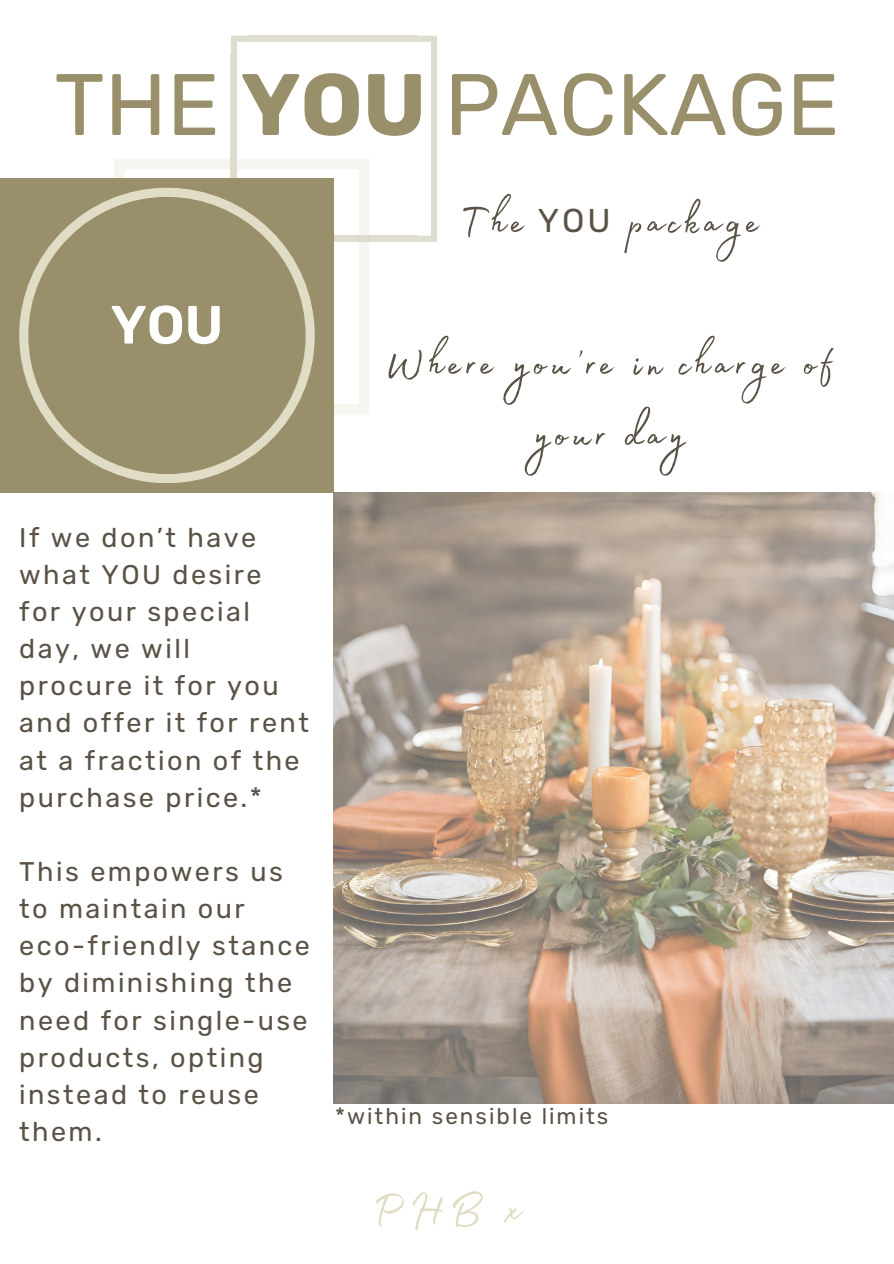
<style>
.page{position:relative;width:894px;height:1264px;background:#fff}
.page>*{position:absolute;margin:0;border:0;box-sizing:border-box;transform-origin:0 0}
.t1{font:87px "Rubik";color:#998f6a}
.t2{font:54.75px "Madelyn Fill";color:#e1dcc6}
.t3{font:600 53.85px "Rubik";color:#fff}
.t4{font:51px/70.8px "Madelyn Fill";letter-spacing:.09em;color:#5b5246;text-align:center}
.t5{font:33px "Rubik";color:#5b5246}
.t6{font:27px/37.2px "Rubik";letter-spacing:.09em;color:#5b5246}
.t7{font:22.5px "Rubik";letter-spacing:.09em;color:#5b5246}
.s1{font-weight:700}
</style>
<div class="page">
<img style="left:334px;top:492px;width:559px;height:611px">
<div style="left:431px;top:55px;width:6px;height:168px;background:#dfdcd0"></div>
<div style="left:231px;top:55px;width:6px;height:168px;background:#dfdcd0"></div>
<div style="left:250px;top:36px;width:168px;height:6px;background:#dfdcd0"></div>
<div style="left:250px;top:236px;width:168px;height:6px;background:#dfdcd0"></div>
<svg style="left:418px;top:36px;width:19px;height:19px"></svg>
<svg style="left:231px;top:36px;width:19px;height:19px"></svg>
<svg style="left:418px;top:223px;width:19px;height:19px"></svg>
<svg style="left:114px;top:159px;width:255px;height:255px"></svg>
<div style="left:0;top:178px;width:334px;height:315px;background:#998f6a"></div>
<svg style="left:19px;top:188px;width:295px;height:294px"></svg>
<h1 class="t1" style="left:54px;top:54px;width:786px">THE <span class="s1">YOU</span> PACKAGE</h1>
<p class="t3" style="left:111px;top:293px;width:114px">YOU</p>
<h4 class="t6" style="left:19px;top:519px;width:291px">If we don’t have what YOU desire for your special day, we will procure it for you and offer it for rent at a fraction of the purchase price.*</h4>
<h2 class="t6" style="left:19px;top:853px;width:292px">This empowers us to maintain our eco-friendly stance by diminishing the need for single-use products, opting instead to reuse them.</h2>
<p class="t4" style="left:459px;top:178px;width:66px">The</p>
<p class="t4" style="left:628px;top:178px;width:132px">package</p>
<h3 class="t5" style="left:537px;top:201px;width:74px">YOU</h3>
<h3 class="t4" style="left:386px;top:319px;width:448px">Where you’re in charge of your day</h3>
<p class="t7" style="left:335px;top:1102px;width:275px">*within sensible limits</p>
<p class="t2" style="left:372px;top:1167px;width:151px">PHB x</p>
</div>
